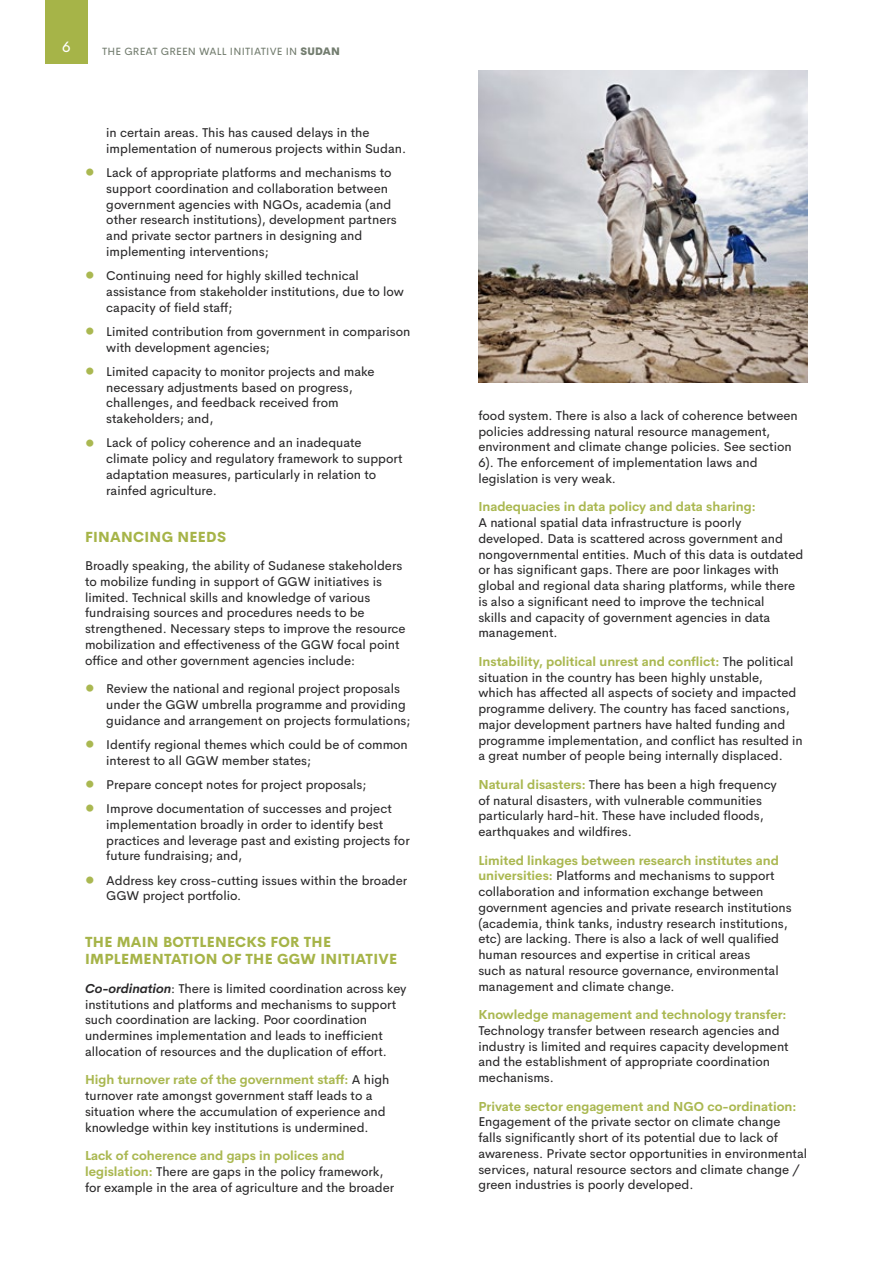
<style>
.page{position:relative;width:893px;height:1263px;background:#fff}
.page>*{position:absolute;margin:0;border:0;box-sizing:border-box;transform-origin:0 0}
.t1{font:15px "Cerebri Sans";color:#fff}
.t2{font:800 14.25px/17.1px "Cerebri Sans";letter-spacing:.02em;color:#a6b448}
.t3{font:12.75px/15.8px "Cerebri Sans";color:#292829}
.t4{font:700 12.75px "Cerebri Sans";color:#aab851}
.t5{font:10.5px "Cerebri Sans";letter-spacing:.02em;color:#737d6f}
.s1{font-weight:800}
.s2{font-weight:800;font-size:21px;color:#aab851}
.s3{font-weight:700;font-style:italic}
.s4{font-weight:700;color:#aab851}
</style>
<div class="page">
<img style="left:478px;top:71px;width:330px;height:312px">
<div style="left:45px;top:0;width:43px;height:64px;background:#a6b448"></div>
<p class="t1" style="left:62px;top:35px;width:10px">6</p>
<p class="t5" style="left:102px;top:43px;width:239px">THE GREAT GREEN WALL INITIATIVE IN <span class="s1">SUDAN</span></p>
<p class="t3" style="left:106px;top:124px;width:301px">in certain areas. This has caused delays in the implementation of numerous projects within Sudan.</p>
<p class="t3" style="left:106px;top:164px;width:292px;text-indent:-21px"><span class="s2">•</span> Lack of appropriate platforms and mechanisms to support coordination and collaboration between government agencies with NGOs, academia (and other research institutions), development partners and private sector partners in designing and implementing interventions;</p>
<p class="t3" style="left:106px;top:267px;width:299px;text-indent:-21px"><span class="s2">•</span> Continuing need for highly skilled technical assistance from stakeholder institutions, due to low capacity of field staff;</p>
<p class="t3" style="left:106px;top:322px;width:306px;text-indent:-21px"><span class="s2">•</span> Limited contribution from government in comparison with development agencies;</p>
<p class="t3" style="left:106px;top:362px;width:270px;text-indent:-21px"><span class="s2">•</span> Limited capacity to monitor projects and make necessary adjustments based on progress, challenges, and feedback received from stakeholders; and,</p>
<p class="t3" style="left:106px;top:434px;width:298px;text-indent:-21px"><span class="s2">•</span> Lack of policy coherence and an inadequate climate policy and regulatory framework to support adaptation measures, particularly in relation to rainfed agriculture.</p>
<p class="t2" style="left:85px;top:527px;width:143px">FINANCING NEEDS</p>
<p class="t3" style="left:85px;top:557px;width:322px">Broadly speaking, the ability of Sudanese stakeholders to mobilize funding in support of GGW initiatives is limited. Technical skills and knowledge of various fundraising sources and procedures needs to be strengthened. Necessary steps to improve the resource mobilization and effectiveness of the GGW focal point office and other government agencies include:</p>
<p class="t3" style="left:106px;top:680px;width:306px;text-indent:-21px"><span class="s2">•</span> Review the national and regional project proposals under the GGW umbrella programme and providing guidance and arrangement on projects formulations;</p>
<p class="t3" style="left:106px;top:735px;width:303px;text-indent:-21px"><span class="s2">•</span> Identify regional themes which could be of common interest to all GGW member states;</p>
<p class="t3" style="left:85px;top:775px;width:283px"><span class="s2">•</span> Prepare concept notes for project proposals;</p>
<p class="t3" style="left:106px;top:800px;width:305px;text-indent:-21px"><span class="s2">•</span> Improve documentation of successes and project implementation broadly in order to identify best practices and leverage past and existing projects for future fundraising; and,</p>
<p class="t3" style="left:106px;top:871px;width:302px;text-indent:-21px"><span class="s2">•</span> Address key cross-cutting issues within the broader<br>GGW project portfolio.</p>
<p class="t2" style="left:85px;top:932px;width:314px">THE MAIN BOTTLENECKS FOR THE<br>IMPLEMENTATION OF THE GGW INITIATIVE</p>
<p class="t3" style="left:85px;top:979px;width:323px"><span class="s3">Co-ordination</span>: There is limited coordination across key institutions and platforms and mechanisms to support such coordination are lacking. Poor coordination undermines implementation and leads to inefficient allocation of resources and the duplication of effort.</p>
<p class="t3" style="left:85px;top:1071px;width:306px"><span class="s4">High turnover rate of the government staff:</span> A high turnover rate amongst government staff leads to a situation where the accumulation of experience and knowledge within key institutions is undermined.</p>
<p class="t3" style="left:85px;top:1147px;width:311px"><span class="s4">Lack of coherence and gaps in polices and legislation:</span> There are gaps in the policy framework, for example in the area of agriculture and the broader</p>
<p class="t3" style="left:478px;top:406px;width:321px">food system. There is also a lack of coherence between policies addressing natural resource management, environment and climate change policies. See section 6). The enforcement of implementation laws and legislation is very weak.</p>
<p class="t4" style="left:478px;top:496px;width:279px">Inadequacies in data policy and data sharing:</p>
<p class="t3" style="left:478px;top:514px;width:326px">A national spatial data infrastructure is poorly developed. Data is scattered across government and nongovernmental entities. Much of this data is outdated or has significant gaps. There are poor linkages with global and regional data sharing platforms, while there is also a significant need to improve the technical<br>skills and capacity of government agencies in data management.</p>
<p class="t3" style="left:478px;top:652px;width:326px"><span class="s4">Instability, political unrest and conflict:</span> The political situation in the country has been highly unstable,<br>which has affected all aspects of society and impacted programme delivery. The country has faced sanctions, major development partners have halted funding and programme implementation, and conflict has resulted in a great number of people being internally displaced.</p>
<p class="t3" style="left:478px;top:775px;width:300px"><span class="s4">Natural disasters:</span> There has been a high frequency of natural disasters, with vulnerable communities particularly hard-hit. These have included floods, earthquakes and wildfires.</p>
<p class="t3" style="left:478px;top:851px;width:315px"><span class="s4">Limited linkages between research institutes and universities:</span> Platforms and mechanisms to support collaboration and information exchange between government agencies and private research institutions (academia, think tanks, industry research institutions, etc) are lacking. There is also a lack of well qualified human resources and expertise in critical areas<br>such as natural resource governance, environmental management and climate change.</p>
<p class="t4" style="left:478px;top:1004px;width:310px">Knowledge management and technology transfer:</p>
<p class="t3" style="left:478px;top:1021px;width:312px">Technology transfer between research agencies and industry is limited and requires capacity development and the establishment of appropriate coordination mechanisms.</p>
<p class="t4" style="left:478px;top:1096px;width:319px">Private sector engagement and NGO co-ordination:</p>
<p class="t3" style="left:478px;top:1113px;width:330px">Engagement of the private sector on climate change falls significantly short of its potential due to lack of awareness. Private sector opportunities in environmental services, natural resource sectors and climate change / green industries is poorly developed.</p>
</div>
